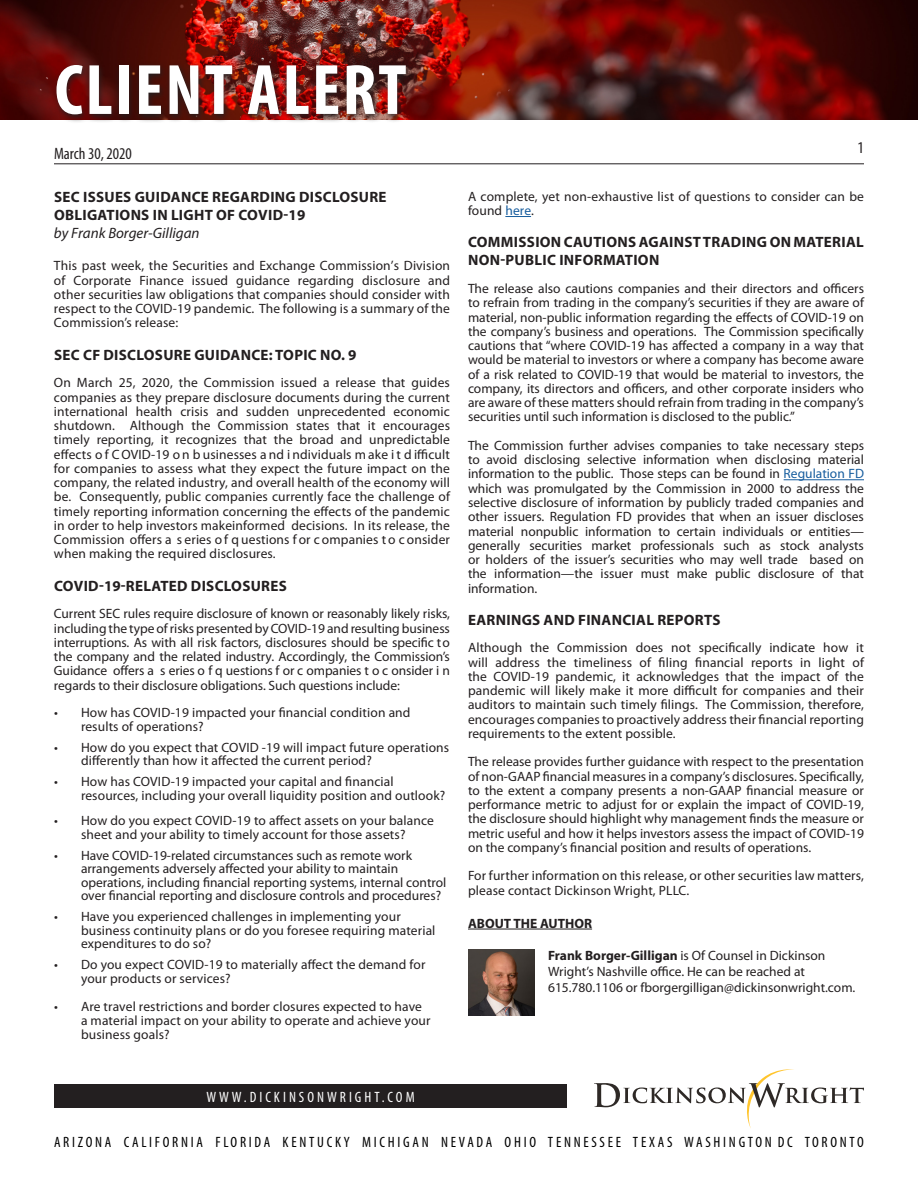
<style>
.page{position:relative;width:918px;height:1188px;background:#fff}
.page>*{position:absolute;margin:0;border:0;box-sizing:border-box;transform-origin:0 0}
.t1{font:700 condensed 72px "Myriad Pro";letter-spacing:.03em;color:#fff}
.t2{font:condensed 16.5px "Myriad Pro";color:#231f20}
.DW_Subtitles_-_Bold{font:700 15px/18px "Myriad Pro";letter-spacing:.02em;color:#231f20}
.t3{font:condensed 15px "Myriad Pro";letter-spacing:.18em;color:#000}
.t4{font:condensed 15px "Myriad Pro";letter-spacing:.2em;color:#fff}
.t5{font:13.5px/14.2px "Myriad Pro";letter-spacing:.01em;color:#231f20}
.t6{font:700 13.5px "Myriad Pro";color:#231f20}
.s1{font-weight:400;font-style:italic}
.s2{color:#175d9e}
.s3{font-weight:700}
</style>
<div class="page">
<div style="left:54px;top:1084px;width:513px;height:24px;background:#231f20"></div>
<svg style="left:594px;top:1069px;width:270px;height:59px"></svg>
<hr style="left:54px;top:163px;width:810px;height:1px;background:#231f20">
<img style="left:0;top:0;width:918px;height:120px">
<img style="left:52px;top:61px;width:362px;height:61px">
<svg style="left:505px;top:216px;width:26px;height:1px"></svg>
<hr style="left:784px;top:479px;width:80px;height:1px;background:#175d9e">
<hr style="left:468px;top:929px;width:124px;height:1px;background:#231f20">
<img style="left:468px;top:949px;width:67px;height:67px">
<h1 class="t1" style="left:55px;top:45px;width:353px">CLIENT ALERT</h1>
<p class="t2" style="left:54px;top:144px;width:79px">March 30, 2020</p>
<p class="DW_Subtitles_-_Bold" style="left:54px;top:188px;width:334px">SEC ISSUES GUIDANCE REGARDING DISCLOSURE<br>OBLIGATIONS IN LIGHT OF COVID-19<br><span class="s1">by Frank Borger-Gilligan</span></p>
<p class="t5" style="left:54px;top:258px;width:398px;text-align:justify">This past week, the Securities and Exchange Commission’s Division of Corporate Finance issued guidance regarding disclosure and other securities law obligations that companies should consider with respect to the COVID-19 pandemic. The following is a summary of the Commission’s release:</p>
<p class="DW_Subtitles_-_Bold" style="left:54px;top:345px;width:304px">SEC CF DISCLOSURE GUIDANCE: TOPIC NO. 9</p>
<p class="t5" style="left:54px;top:375px;width:398px;text-align:justify">On March 25, 2020, the Commission issued a release that guides companies as they prepare disclosure documents during the current international health crisis and sudden unprecedented economic shutdown. Although the Commission states that it encourages timely reporting, it recognizes that the broad and unpredictable effects o f C OVID-19 o n b usinesses a nd i ndividuals m ake i t d ifficult for companies to assess what they expect the future impact on the company, the related industry, and overall health of the economy will be. Consequently, public companies currently face the challenge of timely reporting information concerning the effects of the pandemic in order to help investors makeinformed decisions. In its release, the Commission offers a s eries o f q uestions f or c ompanies t o c onsider when making the required disclosures.</p>
<p class="DW_Subtitles_-_Bold" style="left:54px;top:576px;width:234px">COVID-19-RELATED DISCLOSURES</p>
<p class="t5" style="left:54px;top:606px;width:398px;text-align:justify">Current SEC rules require disclosure of known or reasonably likely risks, including the type of risks presented by COVID-19 and resulting business interruptions. As with all risk factors, disclosures should be specific to the company and the related industry. Accordingly, the Commission’s Guidance offers a s eries o f q uestions f or c ompanies t o c onsider i n regards to their disclosure obligations. Such questions include:</p>
<p class="t5" style="left:81px;top:706px;width:331px;line-height:13.5px;text-indent:-27px">• How has COVID-19 impacted your financial condition and results of operations?</p>
<p class="t5" style="left:81px;top:740px;width:370px;line-height:13.5px;text-indent:-27px">• How do you expect that COVID -19 will impact future operations differently than how it affected the current period?</p>
<p class="t5" style="left:81px;top:775px;width:366px;line-height:13.5px;text-indent:-27px">• How has COVID-19 impacted your capital and financial resources, including your overall liquidity position and outlook?</p>
<p class="t5" style="left:54px;top:814px;width:382px;line-height:13.5px;text-align:center">• How do you expect COVID-19 to affect assets on your balance sheet and your ability to timely account for those assets?</p>
<p class="t5" style="left:81px;top:848px;width:367px;line-height:13.5px;text-indent:-27px">• Have COVID-19-related circumstances such as remote work arrangements adversely affected your ability to maintain operations, including financial reporting systems, internal control over financial reporting and disclosure controls and procedures?</p>
<p class="t5" style="left:81px;top:910px;width:356px;line-height:13.5px;text-indent:-27px">• Have you experienced challenges in implementing your business continuity plans or do you foresee requiring material expenditures to do so?</p>
<p class="t5" style="left:81px;top:958px;width:346px;line-height:13.5px;text-indent:-27px">• Do you expect COVID-19 to materially affect the demand for your products or services?</p>
<p class="t5" style="left:81px;top:999px;width:351px;text-indent:-27px">• Are travel restrictions and border closures expected to have a material impact on your ability to operate and achieve your business goals?</p>
<p class="t2" style="left:858px;top:138px;width:8px">1</p>
<p class="t5" style="left:468px;top:189px;width:398px">A complete, yet non-exhaustive list of questions to consider can be found <span class="s2">here</span>.</p>
<p class="DW_Subtitles_-_Bold" style="left:468px;top:233px;width:397px">COMMISSION CAUTIONS AGAINST TRADING ON MATERIAL<br>NON-PUBLIC INFORMATION</p>
<p class="t5" style="left:468px;top:281px;width:398px;text-align:justify">The release also cautions companies and their directors and officers to refrain from trading in the company’s securities if they are aware of material, non-public information regarding the effects of COVID-19 on the company’s business and operations. The Commission specifically cautions that “where COVID-19 has affected a company in a way that would be material to investors or where a company has become aware of a risk related to COVID-19 that would be material to investors, the company, its directors and officers, and other corporate insiders who are aware of these matters should refrain from trading in the company’s securities until such information is disclosed to the public.”</p>
<p class="t5" style="left:468px;top:438px;width:398px;text-align:justify">The Commission further advises companies to take necessary steps to avoid disclosing selective information when disclosing material information to the public. Those steps can be found in <span class="s2">Regulation FD </span>which was promulgated by the Commission in 2000 to address the selective disclosure of information by publicly traded companies and other issuers. Regulation FD provides that when an issuer discloses material nonpublic information to certain individuals or entities— generally securities market professionals such as stock analysts or holders of the issuer’s securities who may well trade based on the information—the issuer must make public disclosure of that information.</p>
<p class="DW_Subtitles_-_Bold" style="left:468px;top:610px;width:254px">EARNINGS AND FINANCIAL REPORTS</p>
<p class="t5" style="left:468px;top:641px;width:398px;text-align:justify">Although the Commission does not specifically indicate how it will address the timeliness of filing financial reports in light of the COVID-19 pandemic, it acknowledges that the impact of the pandemic will likely make it more difficult for companies and their auditors to maintain such timely filings. The Commission, therefore, encourages companies to proactively address their financial reporting requirements to the extent possible.</p>
<p class="t5" style="left:468px;top:755px;width:398px;text-align:justify">The release provides further guidance with respect to the presentation of non-GAAP financial measures in a company’s disclosures. Specifically, to the extent a company presents a non-GAAP financial measure or performance metric to adjust for or explain the impact of COVID-19, the disclosure should highlight why management finds the measure or metric useful and how it helps investors assess the impact of COVID-19 on the company’s financial position and results of operations.</p>
<p class="t5" style="left:468px;top:869px;width:398px">For further information on this release, or other securities law matters, please contact Dickinson Wright, PLLC.</p>
<p class="t6" style="left:468px;top:914px;width:126px">ABOUT THE AUTHOR</p>
<p class="t5" style="left:548px;top:947px;width:309px;line-height:15.8px"><span class="s3">Frank Borger-Gilligan</span> is Of Counsel in Dickinson<br>Wright’s Nashville office. He can be reached at<br>615.780.1106 or fborgergilligan@dickinsonwright.com.</p>
<p class="t4" style="left:206px;top:1088px;width:210px">WWW.DICKINSONWRIGHT.COM</p>
<p class="t3" style="left:54px;top:1133px;width:811px">ARIZONA CALIFORNIA FLORIDA KENTUCKY MICHIGAN NEVADA OHIO TENNESSEE TEXAS WASHINGTON DC TORONTO</p>
</div>
